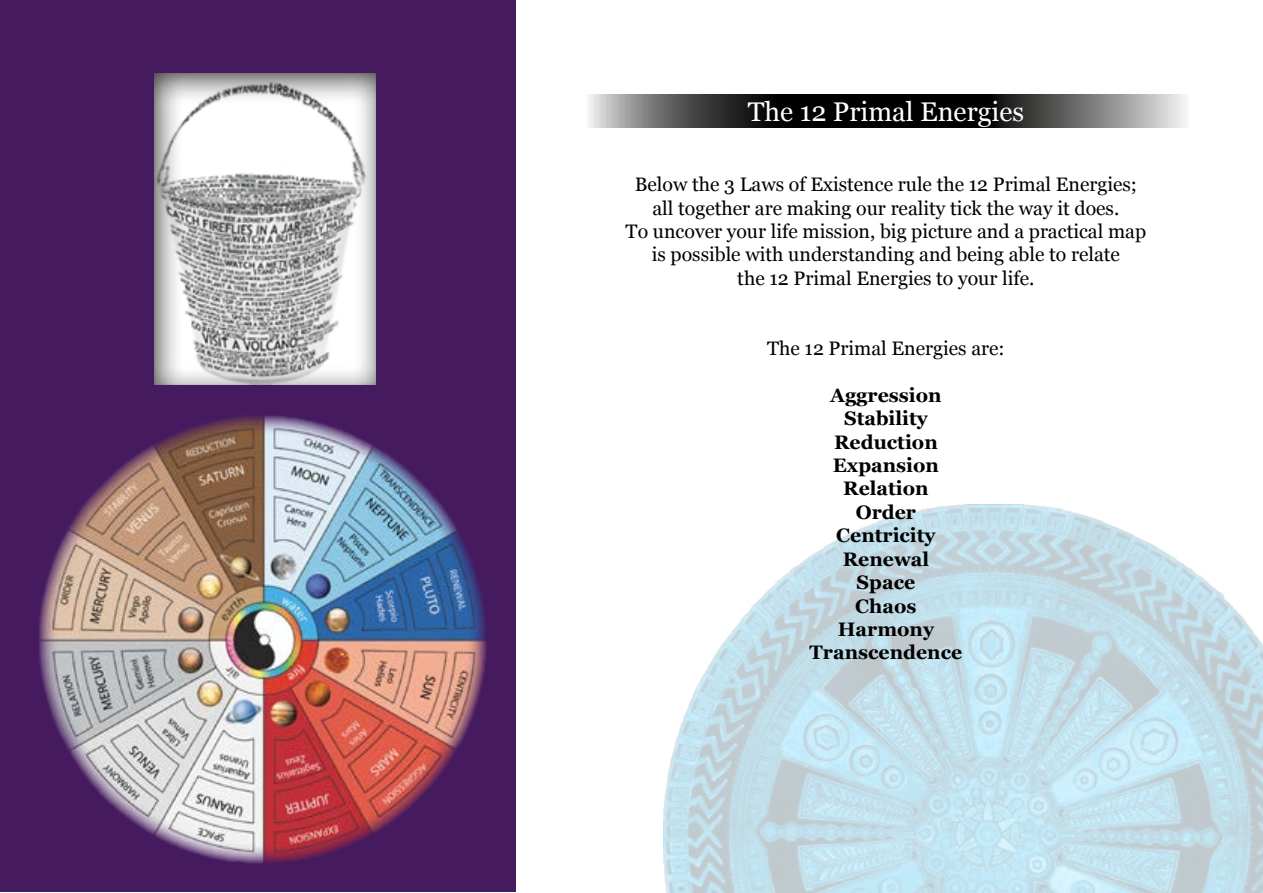
<style>
.page{position:relative;width:1263px;height:893px;background:#fff}
.page>*{position:absolute;margin:0;border:0;box-sizing:border-box;transform-origin:0 0}
.t1{font:27px "Georgia";color:#fff}
.t2{font:19.5px/23.4px "Georgia";color:#000;text-align:center}
.t3{font:700 19.5px/23.4px "Georgia";color:#000;text-align:center}
</style>
<div class="page">
<div style="left:0;top:1px;width:515px;height:891px;background:#451a5e"></div>
<img style="left:663px;top:504px;width:600px;height:389px">
<svg style="left:588px;top:95px;width:597px;height:32px;background:#464646"></svg>
<div style="left:142px;top:64px;width:246px;height:321px;background:#000;opacity:.75"></div>
<img style="left:39px;top:416px;width:447px;height:448px">
<h1 class="t1" style="left:748px;top:95px;width:278px">The 12 Primal Energies</h1>
<p class="t2" style="left:626px;top:173px;width:522px">Below the 3 Laws of Existence rule the 12 Primal Energies; all together are making our reality tick the way it does.<br>To uncover your life mission, big picture and a practical map is possible with understanding and being able to relate<br>the 12 Primal Energies to your life.</p>
<p class="t2" style="left:767px;top:337px;width:239px">The 12 Primal Energies are:</p>
<p class="t3" style="left:810px;top:383px;width:154px">Aggression<br>Stability<br>Reduction<br>Expansion<br>Relation<br>Order<br>Centricity<br>Renewal<br>Space<br>Chaos<br>Harmony<br>Transcendence</p>
</div>
